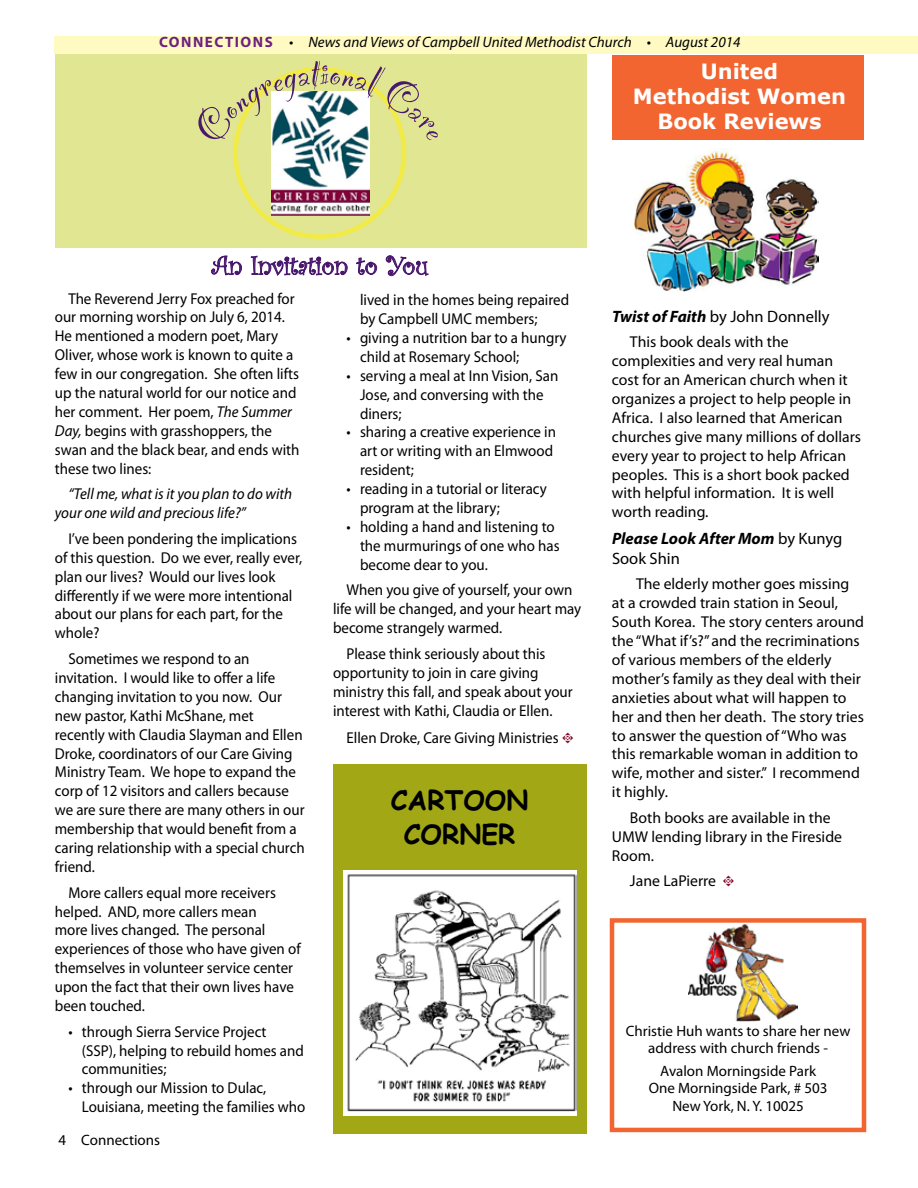
<style>
.page{position:relative;width:918px;height:1188px;background:#fff}
.page>*{position:absolute;margin:0;border:0;box-sizing:border-box;transform-origin:0 0}
.t1{font:27px "Curlz";color:#49176d}
.t2{font:700 27px/33.8px "Comic Sans MS";color:#000;text-align:center}
.t3{font:700 21px/25.2px "Verdana";color:#fff;text-align:center}
.t4{font:italic 700 16.5px/19.8px "Myriad Pro";color:#000}
.t5{font:16.5px "Myriad Pro";color:#000}
.t6{font:15.75px/18.9px "Myriad Pro";color:#000;scale:.95 1}
.t7{font:15.75px/18.9px "Myriad Pro";color:#000}
.t8{font:italic 15.75px/18.9px "Myriad Pro";color:#000;scale:.95 1}
.t9{font:15px/16.5px "Myriad Pro";color:#000;text-align:center}
.t10{font:italic 15px "Myriad Pro";color:#000}
.s1{font-weight:700;font-style:normal;color:#6c217f}
.s2{font-style:italic}
.s3{font-family:"Type Embellishments One Let Plain";font-size:15px;color:#820024}
.s4{font-weight:700;font-style:italic}
.s5{font-weight:400;font-style:normal}
</style>
<div class="page">
<div style="left:55px;top:36px;width:863px;height:18px;background:#fffac2"></div>
<div style="left:610px;top:918px;width:256px;height:214px;border:4px solid #f26531"></div>
<div style="left:333px;top:765px;width:253px;height:369px;background:#a2a715"></div>
<div style="left:343px;top:870px;width:234px;height:245px;background:#fff"></div>
<img style="left:347px;top:874px;width:229px;height:238px">
<div style="left:55px;top:54px;width:531px;height:193px;background:#e0e691"></div>
<div style="left:233px;top:67px;width:173px;height:172px;border:5px solid #f2eb46;border-radius:50%"></div>
<img style="left:271px;top:140px;width:99px;height:76px">
<svg style="left:198px;top:61px;width:240px;height:79px"></svg>
<div style="left:612px;top:55px;width:252px;height:85px;background:#f26531"></div>
<img style="left:635px;top:150px;width:184px;height:142px">
<img style="left:688px;top:924px;width:110px;height:98px">
<svg style="left:211px;top:256px;width:31px;height:19px"></svg>
<svg style="left:251px;top:256px;width:96px;height:20px"></svg>
<svg style="left:356px;top:258px;width:21px;height:17px"></svg>
<svg style="left:386px;top:256px;width:42px;height:20px"></svg>
<p class="t10" style="left:159px;top:33px;width:583px"><span class="s1">CONNECTIONS</span> • News and Views of Campbell United Methodist Church • August 2014</p>
<h2 class="t3" style="left:633px;top:58px;width:215px">United<br>Methodist Women<br>Book Reviews</h2>
<h1 class="t1" style="left:212px;top:247px;width:218px">An Invitation to You</h1>
<p class="t6" style="left:55px;top:289px;width:259px;text-indent:13px">The Reverend Jerry Fox preached for our morning worship on July 6, 2014.<br>He mentioned a modern poet, Mary Oliver, whose work is known to quite a few in our congregation. She often lifts up the natural world for our notice and her comment. Her poem, <span class="s2">The Summer Day,</span> begins with grasshoppers, the swan and the black bear, and ends with these two lines:</p>
<p class="t8" style="left:55px;top:484px;width:251px;text-indent:13px">“Tell me, what is it you plan to do with your one wild and precious life?”</p>
<p class="t6" style="left:55px;top:529px;width:262px;text-indent:13px">I’ve been pondering the implications of this question. Do we ever, really ever, plan our lives? Would our lives look differently if we were more intentional about our plans for each part, for the whole?</p>
<p class="t6" style="left:55px;top:649px;width:265px;text-indent:13px">Sometimes we respond to an invitation. I would like to offer a life changing invitation to you now. Our new pastor, Kathi McShane, met recently with Claudia Slayman and Ellen Droke, coordinators of our Care Giving Ministry Team. We hope to expand the corp of 12 visitors and callers because we are sure there are many others in our membership that would benefit from a caring relationship with a special church friend.</p>
<p class="t6" style="left:55px;top:883px;width:260px;text-indent:13px">More callers equal more receivers helped. AND, more callers mean<br>more lives changed. The personal experiences of those who have given of themselves in volunteer service center upon the fact that their own lives have been touched.</p>
<p class="t6" style="left:82px;top:1022px;width:235px;text-indent:-13px">• through Sierra Service Project (SSP), helping to rebuild homes and communities;</p>
<p class="t6" style="left:82px;top:1078px;width:237px;text-indent:-13px">• through our Mission to Dulac,<br>Louisiana, meeting the families who</p>
<p class="t9" style="left:59px;top:1132px;width:103px">4 Connections</p>
<p class="t6" style="left:360px;top:290px;width:222px">lived in the homes being repaired by Campbell UMC members;</p>
<p class="t6" style="left:360px;top:328px;width:219px;text-indent:-13px">• giving a nutrition bar to a hungry child at Rosemary School;</p>
<p class="t6" style="left:360px;top:366px;width:210px;text-indent:-13px">• serving a meal at Inn Vision, San<br>Jose, and conversing with the diners;</p>
<p class="t6" style="left:360px;top:422px;width:208px;text-indent:-13px">• sharing a creative experience in art or writing with an Elmwood resident;</p>
<p class="t6" style="left:360px;top:479px;width:198px;text-indent:-13px">• reading in a tutorial or literacy program at the library;</p>
<p class="t6" style="left:360px;top:517px;width:212px;text-indent:-13px">• holding a hand and listening to the murmurings of one who has become dear to you.</p>
<p class="t6" style="left:333px;top:580px;width:263px;text-indent:13px">When you give of yourself, your own life will be changed, and your heart may become strangely warmed.</p>
<p class="t6" style="left:333px;top:644px;width:254px;text-indent:13px">Please think seriously about this opportunity to join in care giving ministry this fall, and speak about your interest with Kathi, Claudia or Ellen.</p>
<p class="t6" style="left:347px;top:728px;width:241px">Ellen Droke, Care Giving Ministries <span class="s3">t</span></p>
<h1 class="t2" style="left:391px;top:782px;width:139px">CARTOON<br>CORNER</h1>
<p class="t5" style="left:612px;top:306px;width:219px"><span class="s4">Twist of Faith</span> by John Donnelly</p>
<p class="t7" style="left:612px;top:332px;width:251px;text-indent:18px">This book deals with the complexities and very real human cost for an American church when it organizes a project to help people in<br>Africa. I also learned that American churches give many millions of dollars every year to project to help African peoples. This is a short book packed with helpful information. It is well worth reading.</p>
<p class="t4" style="left:612px;top:528px;width:232px">Please Look After Mom <span class="s5">by Kunyg<br>Sook Shin</span></p>
<p class="t7" style="left:612px;top:574px;width:254px;text-indent:24px">The elderly mother goes missing at a crowded train station in Seoul, South Korea. The story centers around the “What if’s?” and the recriminations of various members of the elderly mother’s family as they deal with their anxieties about what will happen to her and then her death. The story tries to answer the question of “Who was this remarkable woman in addition to wife, mother and sister.” I recommend it highly.</p>
<p class="t7" style="left:612px;top:808px;width:232px;text-indent:18px">Both books are available in the<br>UMW lending library in the Fireside<br>Room.</p>
<p class="t7" style="left:630px;top:871px;width:106px">Jane LaPierre <span class="s3">t</span></p>
<p class="t9" style="left:626px;top:1023px;width:226px">Christie Huh wants to share her new address with church friends -</p>
<p class="t9" style="left:649px;top:1063px;width:180px">Avalon Morningside Park<br>One Morningside Park, # 503</p>
<p class="t9" style="left:672px;top:1097px;width:133px">New York, N. Y. 10025</p>
</div>
